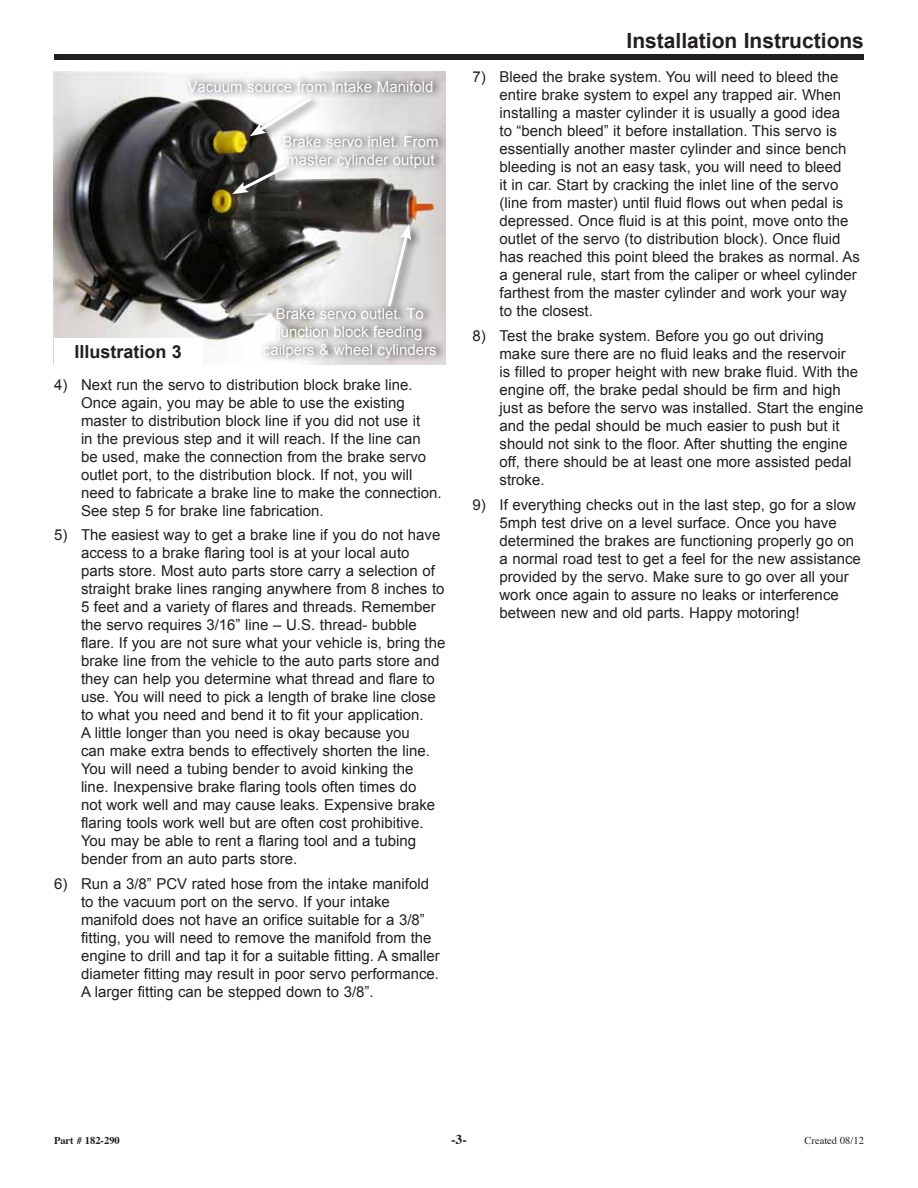
<style>
.page{position:relative;width:918px;height:1188px;background:#fff}
.page>*{position:absolute;margin:0;border:0;box-sizing:border-box;transform-origin:0 0}
.t1{font:700 21px "Arial";color:#231f20}
.t2{font:700 18px "Arial";color:#231f20}
.t3{font:15px/18px "Arial";color:#231f20}
.t4{font:15px/18px "Arial";color:#fff;text-align:center}
.t5{font:700 13.5px "Times";color:#231f20}
.t6{font:700 10.5px "Times";color:#231f20}
.t7{font:10.5px "Times";color:#231f20}
</style>
<div class="page">
<div style="left:54px;top:54px;width:810px;height:6px;background:#231f20"></div>
<img style="left:54px;top:71px;width:392px;height:276px">
<svg style="left:184px;top:74px;width:259px;height:25px"></svg>
<svg style="left:260px;top:301px;width:186px;height:64px"></svg>
<div style="left:247px;top:94px;width:75px;height:53px;background:#231f20;opacity:.75"></div>
<svg style="left:250px;top:94px;width:65px;height:42px"></svg>
<div style="left:229px;top:161px;width:69px;height:44px;background:#231f20;opacity:.75"></div>
<svg style="left:232px;top:163px;width:58px;height:31px"></svg>
<div style="left:384px;top:221px;width:38px;height:96px;background:#231f20;opacity:.75"></div>
<svg style="left:386px;top:224px;width:25px;height:86px"></svg>
<svg style="left:279px;top:129px;width:167px;height:46px"></svg>
<div style="left:54px;top:338px;width:148px;height:27px;background:#fff"></div>
<p class="t4" style="left:188px;top:77px;width:247px">Vacuum source from Intake Manifold</p>
<p class="t4" style="left:282px;top:133px;width:158px;text-align:left">Brake servo inlet. From master cylinder output</p>
<p class="t4" style="left:263px;top:305px;width:175px">Brake servo outlet. To junction block feeding cailpers &amp; wheel cylinders</p>
<p class="t2" style="left:74px;top:342px;width:109px">Illustration 3</p>
<p class="t3" style="left:81px;top:375px;width:362px;text-indent:-27px">4) Next run the servo to distribution block brake line.<br>Once again, you may be able to use the existing master to distribution block line if you did not use it<br>in the previous step and it will reach. If the line can<br>be used, make the connection from the brake servo outlet port, to the distribution block. If not, you will need to fabricate a brake line to make the connection.<br>See step 5 for brake line fabrication.</p>
<p class="t3" style="left:81px;top:526px;width:366px;text-indent:-27px">5) The easiest way to get a brake line if you do not have access to a brake flaring tool is at your local auto parts store. Most auto parts store carry a selection of straight brake lines ranging anywhere from 8 inches to 5 feet and a variety of flares and threads. Remember the servo requires 3/16” line – U.S. thread- bubble flare. If you are not sure what your vehicle is, bring the brake line from the vehicle to the auto parts store and they can help you determine what thread and flare to use. You will need to pick a length of brake line close to what you need and bend it to fit your application.<br>A little longer than you need is okay because you<br>can make extra bends to effectively shorten the line.<br>You will need a tubing bender to avoid kinking the<br>line. Inexpensive brake flaring tools often times do<br>not work well and may cause leaks. Expensive brake flaring tools work well but are often cost prohibitive.<br>You may be able to rent a flaring tool and a tubing bender from an auto parts store.</p>
<p class="t3" style="left:81px;top:875px;width:360px;text-indent:-27px">6) Run a 3/8” PCV rated hose from the intake manifold to the vacuum port on the servo. If your intake manifold does not have an orifice suitable for a 3/8” fitting, you will need to remove the manifold from the engine to drill and tap it for a suitable fitting. A smaller diameter fitting may result in poor servo performance.<br>A larger fitting can be stepped down to 3/8”.</p>
<h1 class="t1" style="left:627px;top:29px;width:239px">Installation Instructions</h1>
<p class="t3" style="left:500px;top:68px;width:362px;text-indent:-27px">7) Bleed the brake system. You will need to bleed the entire brake system to expel any trapped air. When installing a master cylinder it is usually a good idea<br>to “bench bleed” it before installation. This servo is essentially another master cylinder and since bench bleeding is not an easy task, you will need to bleed<br>it in car. Start by cracking the inlet line of the servo (line from master) until fluid flows out when pedal is depressed. Once fluid is at this point, move onto the outlet of the servo (to distribution block). Once fluid has reached this point bleed the brakes as normal. As a general rule, start from the caliper or wheel cylinder farthest from the master cylinder and work your way to the closest.</p>
<p class="t3" style="left:500px;top:327px;width:365px;text-indent:-27px">8) Test the brake system. Before you go out driving make sure there are no fluid leaks and the reservoir<br>is filled to proper height with new brake fluid. With the engine off, the brake pedal should be firm and high just as before the servo was installed. Start the engine and the pedal should be much easier to push but it should not sink to the floor. After shutting the engine off, there should be at least one more assisted pedal stroke.</p>
<p class="t3" style="left:500px;top:495px;width:363px;text-indent:-27px">9) If everything checks out in the last step, go for a slow 5mph test drive on a level surface. Once you have determined the brakes are functioning properly go on a normal road test to get a feel for the new assistance provided by the servo. Make sure to go over all your work once again to assure no leaks or interference between new and old parts. Happy motoring!</p>
<p class="t6" style="left:54px;top:1131px;width:67px">Part # 182-290</p>
<p class="t5" style="left:451px;top:1127px;width:17px">-3-</p>
<p class="t7" style="left:805px;top:1131px;width:61px">Created 08/12</p>
</div>
